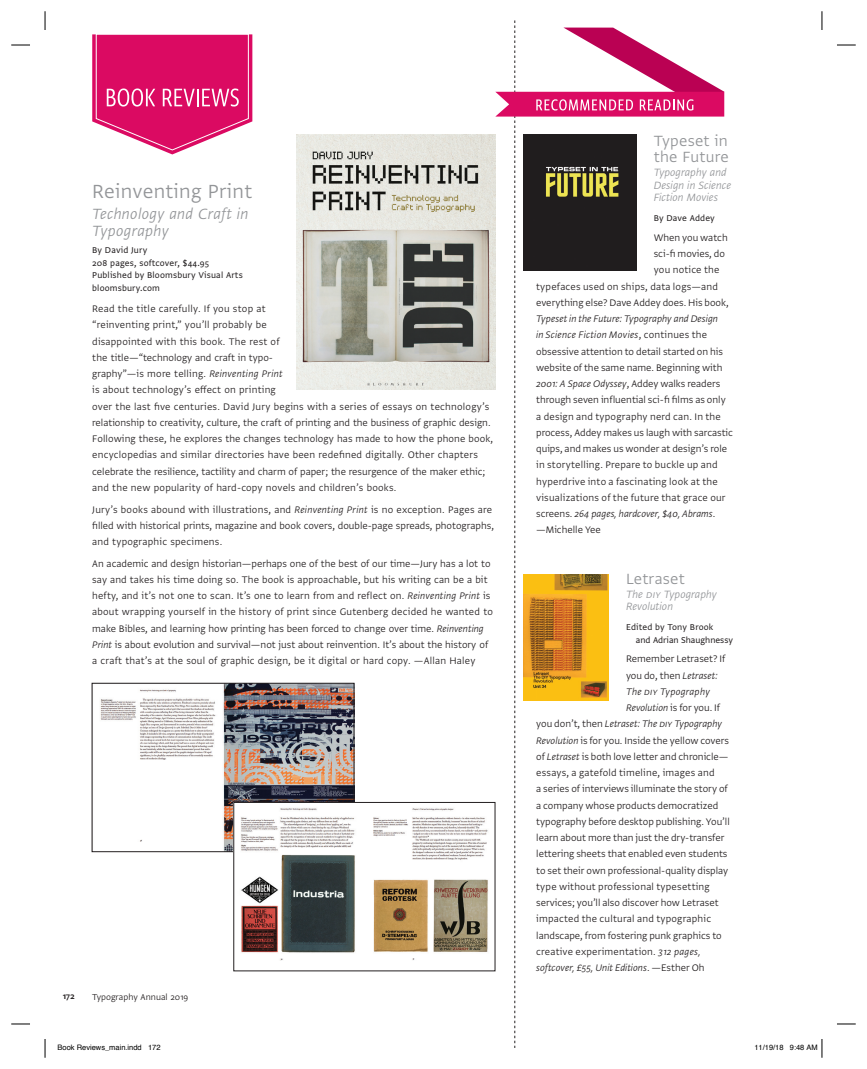
<style>
.page{position:relative;width:867px;height:1069px;background:#fff}
.page>*{position:absolute;margin:0;border:0;box-sizing:border-box;transform-origin:0 0}
.t1{font:300 22.5px "Greta Sans Std";letter-spacing:.015em;color:#939598}
.t2{font:italic 300 17.5px/16.2px "Greta Sans Std";letter-spacing:.015em;color:#939598}
.t3{font:300 17.5px/16.2px "Greta Sans Std";letter-spacing:.015em;color:#939598}
.t4{font:italic 300 12.5px/12.5px "Greta Sans Std";color:#939598}
.t5{font:300 11.25px/16.2px "Greta Sans Std";color:#231f20}
.t6{font:300 11.25px "Greta Sans Std";letter-spacing:.02em;color:#231f20}
.t7{font:italic 300 11.25px "Greta Sans Std";color:#231f20}
.t8{font:italic 300 11.25px "Greta Sans Std";letter-spacing:.02em;color:#231f20}
.t9{font:10px/12.5px "Greta Sans Std";letter-spacing:.015em;color:#231f20}
.t10{font:300 10px "Greta Sans Std";color:#231f20}
.t11{font:10px "Greta Sans Std Sm Bld";color:#231f20}
.t12{font:7.5px "Helvetica";color:#000}
.s1{font-style:italic}
.s2{font-style:normal}
</style>
<div class="page">
<svg style="left:92px;top:34px;width:160px;height:120px;background:#e23e83"></svg>
<svg style="left:495px;top:20px;width:229px;height:1028px"></svg>
<img style="left:296px;top:135px;width:199px;height:255px">
<img style="left:100px;top:685px;width:252px;height:165px">
<div style="left:92px;top:683px;width:262px;height:169px;border:1px solid #231f20"></div>
<img style="left:235px;top:804px;width:253px;height:157px">
<div style="left:233px;top:802px;width:262px;height:169px;border:1px solid #231f20"></div>
<img style="left:523px;top:135px;width:112px;height:135px">
<img style="left:523px;top:575px;width:85px;height:126px">
<svg style="left:11px;top:44px;width:19px;height:2px"></svg>
<svg style="left:837px;top:44px;width:18px;height:2px"></svg>
<svg style="left:11px;top:1023px;width:19px;height:2px"></svg>
<svg style="left:837px;top:1023px;width:18px;height:2px"></svg>
<svg style="left:44px;top:11px;width:2px;height:19px"></svg>
<svg style="left:44px;top:1039px;width:2px;height:19px"></svg>
<svg style="left:821px;top:11px;width:1px;height:19px"></svg>
<svg style="left:821px;top:1039px;width:1px;height:19px"></svg>
<h1 class="t1" style="left:92px;top:178px;width:161px">Reinventing Print</h1>
<h2 class="t2" style="left:92px;top:205px;width:158px">Technology and Craft in<br>Typography</h2>
<p class="t9" style="left:92px;top:244px;width:152px">By David Jury<br>208 pages, softcover, $44.95<br>Published by Bloomsbury Visual Arts bloomsbury.com</p>
<p class="t5" style="left:92px;top:300px;width:402px">Read the title carefully. If you stop at<br>“reinventing print,” you’ll probably be<br>disappointed with this book. The rest of<br>the title—“technology and craft in typo-<br>graphy”—is more telling. <span class="s1">Reinventing Print<br></span>is about technology’s effect on printing<br>over the last five centuries. David Jury begins with a series of essays on technology’s relationship to creativity, culture, the craft of printing and the business of graphic design.<br>Following these, he explores the changes technology has made to how the phone book, encyclopedias and similar directories have been redefined digitally. Other chapters celebrate the resilience, tactility and charm of paper; the resurgence of the maker ethic; and the new popularity of hard-copy novels and children’s books.</p>
<p class="t5" style="left:92px;top:501px;width:403px">Jury’s books abound with illustrations, and <span class="s1">Reinventing Print</span> is no exception. Pages are filled with historical prints, magazine and book covers, double-page spreads, photographs, and typographic specimens.</p>
<p class="t5" style="left:92px;top:555px;width:402px">An academic and design historian—perhaps one of the best of our time—Jury has a lot to say and takes his time doing so. The book is approachable, but his writing can be a bit hefty, and it’s not one to scan. It’s one to learn from and reflect on. <span class="s1">Reinventing Print</span> is about wrapping yourself in the history of print since Gutenberg decided he wanted to make Bibles, and learning how printing has been forced to change over time. <span class="s1">Reinventing Print</span> is about evolution and survival—not just about reinvention. It’s about the history of a craft that’s at the soul of graphic design, be it digital or hard copy. —Allan Haley</p>
<p class="t11" style="left:63px;top:990px;width:13px">172</p>
<p class="t10" style="left:92px;top:991px;width:98px">Typography Annual 2019</p>
<h2 class="t3" style="left:653px;top:132px;width:76px">Typeset in the Future</h2>
<p class="t4" style="left:653px;top:166px;width:79px">Typography and<br>Design in Science<br>Fiction Movies</p>
<p class="t9" style="left:653px;top:212px;width:62px">By Dave Addey</p>
<p class="t5" style="left:653px;top:229px;width:75px">When you watch</p>
<p class="t5" style="left:653px;top:245px;width:73px">sci-fi movies, do</p>
<p class="t6" style="left:653px;top:263px;width:67px">you notice the</p>
<p class="t6" style="left:536px;top:280px;width:183px">typefaces used on ships, data logs—and</p>
<p class="t5" style="left:536px;top:294px;width:194px">everything else? Dave Addey does. His book,</p>
<p class="t5" style="left:536px;top:310px;width:198px"><span class="s1">Typeset in the Future: Typography and Design<br>in Science Fiction Movies</span>, continues the obsessive attention to detail started on his website of the same name. Beginning with <span class="s1">2001: A Space Odyssey</span>, Addey walks readers through seven influential sci-fi films as only a design and typography nerd can. In the process, Addey makes us laugh with sarcastic quips, and makes us wonder at design’s role in storytelling. Prepare to buckle up and hyperdrive into a fascinating look at the visualizations of the future that grace our screens. <span class="s1">264 pages, hardcover, $40, Abrams</span>. —Michelle Yee</p>
<h2 class="t3" style="left:625px;top:570px;width:60px">Letraset</h2>
<p class="t4" style="left:625px;top:587px;width:92px">The DIY Typography<br>Revolution</p>
<p class="t9" style="left:635px;top:620px;width:99px;text-indent:-10px">Edited by Tony Brook<br>and Adrian Shaughnessy</p>
<p class="t5" style="left:625px;top:650px;width:101px">Remember Letraset? If</p>
<p class="t5" style="left:625px;top:667px;width:93px">you do, then <span class="s1">Letraset:</span></p>
<p class="t8" style="left:625px;top:685px;width:85px">The DIY Typography</p>
<p class="t5" style="left:625px;top:699px;width:96px"><span class="s1">Revolution</span> is for you. If</p>
<p class="t7" style="left:536px;top:717px;width:187px"><span class="s2">you don’t, then</span> Letraset: The DIY Typography</p>
<p class="t5" style="left:536px;top:732px;width:194px"><span class="s1">Revolution</span> is for you. Inside the yellow covers</p>
<p class="t5" style="left:536px;top:748px;width:194px">of <span class="s1">Letraset</span> is both love letter and chronicle—</p>
<p class="t6" style="left:536px;top:766px;width:180px">essays, a gatefold timeline, images and</p>
<p class="t5" style="left:536px;top:780px;width:193px">a series of interviews illuminate the story of</p>
<p class="t5" style="left:536px;top:797px;width:183px">a company whose products democratized</p>
<p class="t5" style="left:536px;top:813px;width:195px">typography before desktop publishing. You’ll</p>
<p class="t5" style="left:536px;top:829px;width:190px">learn about more than just the dry-transfer</p>
<p class="t5" style="left:536px;top:845px;width:193px">lettering sheets that enabled even students</p>
<p class="t5" style="left:536px;top:862px;width:193px">to set their own professional-quality display</p>
<p class="t6" style="left:536px;top:880px;width:175px">type without professional typesetting</p>
<p class="t5" style="left:536px;top:894px;width:184px">services; you’ll also discover how Letraset</p>
<p class="t6" style="left:536px;top:912px;width:176px">impacted the cultural and typographic</p>
<p class="t5" style="left:536px;top:927px;width:187px">landscape, from fostering punk graphics to</p>
<p class="t6" style="left:536px;top:945px;width:166px">creative experimentation. <span class="s1">312 pages,</span></p>
<p class="t7" style="left:536px;top:961px;width:170px">softcover, £55, Unit Editions<span class="s2">. —Esther Oh</span></p>
<p class="t12" style="left:58px;top:1042px;width:104px">Book Reviews_main.indd 172</p>
<p class="t12" style="left:754px;top:1042px;width:65px">11/19/18 9:48 AM</p>
</div>
